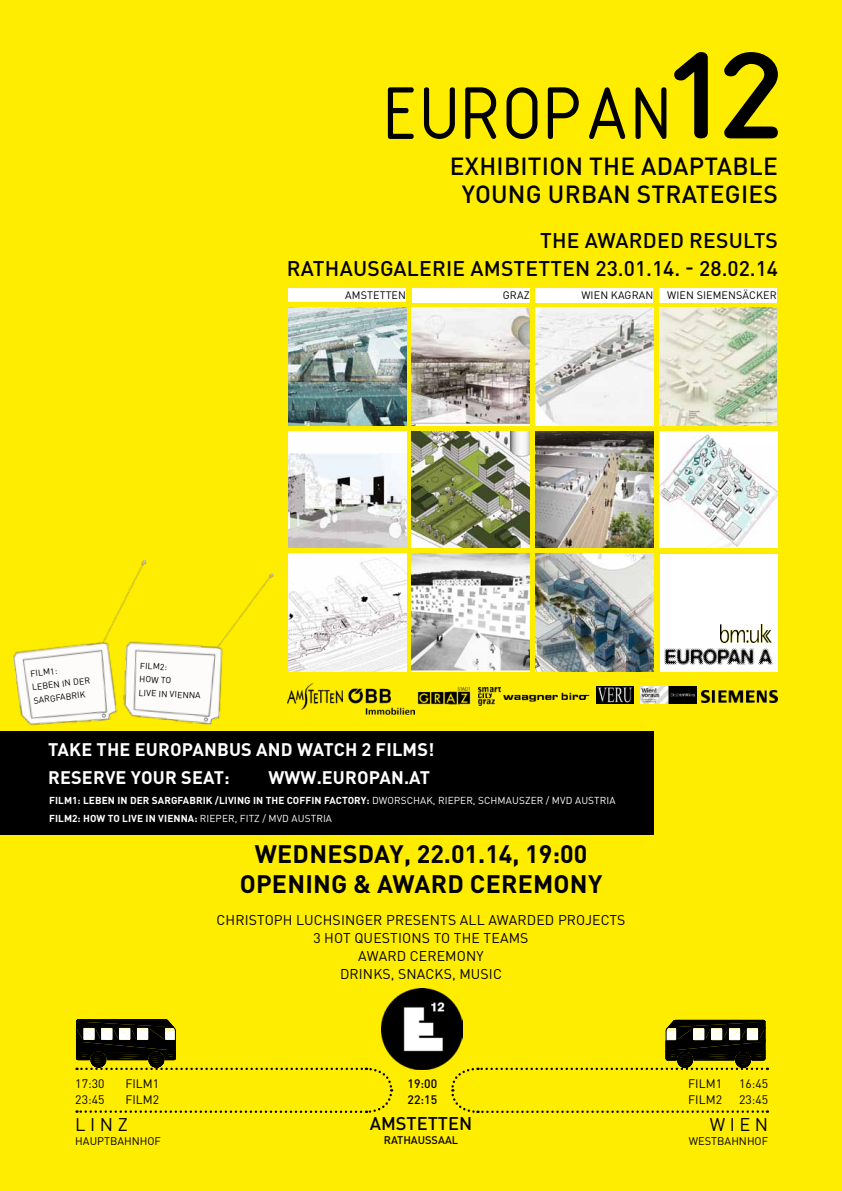
<style>
.page{position:relative;width:842px;height:1191px;background:#ffed00}
.page>*{position:absolute;margin:0;border:0;box-sizing:border-box;transform-origin:0 0}
.t1{font:80px "ISOCPEUR";color:#000}
.t2{font:700 25px/30px "DINOT";letter-spacing:.01em;color:#000}
.t3{font:500 24.5px/28px "DINOT";letter-spacing:.01em;color:#000}
.t4{font:500 21px "DINOT";color:#000}
.t5{font:500 18.2px "DINOT";color:#000}
.t6{font:18.2px "DINOT";color:#000}
.t7{font:700 18px "DINOT";letter-spacing:.01em;color:#fff}
.t8{font:14px/18px "DINOT";letter-spacing:.01em;color:#000;text-align:center}
.t9{font:12.2px/16.1px "DINOT";color:#000}
.t10{font:500 12.2px/16.1px "DINOT";color:#000}
.t11{font:11px "DINOT";color:#000}
.t12{font:500 11px "DINOT";color:#000}
.t13{font:10.7px "DINOT";letter-spacing:.01em;color:#000}
.t14{font:700 10px "DINOT";letter-spacing:.01em;color:#fff}
.t15{font:10px "DINOT";letter-spacing:.01em;color:#fff}
.t16{font:8.7px/13.4px "DINOT";color:#000}
.s1{font-size:128.3px}
.s2{font-weight:400}
.s3{font-weight:700}
</style>
<div class="page">
<div style="left:660px;top:554px;width:118px;height:117px;background:#fff"></div>
<img style="left:13px;top:560px;width:134px;height:166px">
<img style="left:122px;top:566px;width:152px;height:160px">
<img style="left:383px;top:988px;width:78px;height:81px">
<img style="left:288px;top:307px;width:118px;height:119px">
<img style="left:412px;top:307px;width:118px;height:119px">
<img style="left:535px;top:307px;width:118px;height:119px">
<img style="left:659px;top:307px;width:118px;height:119px">
<img style="left:288px;top:431px;width:118px;height:116px">
<img style="left:412px;top:431px;width:118px;height:116px">
<img style="left:535px;top:431px;width:118px;height:116px">
<img style="left:659px;top:431px;width:118px;height:116px">
<img style="left:288px;top:553px;width:118px;height:118px">
<img style="left:412px;top:553px;width:118px;height:118px">
<img style="left:535px;top:553px;width:118px;height:118px">
<div style="left:723px;top:432px;width:54px;height:10px;background:#fff"></div>
<div style="left:288px;top:288px;width:118px;height:14px;background:#fff"></div>
<div style="left:412px;top:288px;width:118px;height:14px;background:#fff"></div>
<div style="left:535px;top:288px;width:118px;height:14px;background:#fff"></div>
<div style="left:659px;top:288px;width:118px;height:14px;background:#fff"></div>
<svg style="left:674px;top:52px;width:34px;height:87px"></svg>
<svg style="left:724px;top:52px;width:54px;height:87px"></svg>
<img style="left:720px;top:625px;width:51px;height:17px">
<img style="left:664px;top:648px;width:109px;height:17px">
<div style="left:0;top:731px;width:654px;height:104px;background:#000"></div>
<svg style="left:75px;top:1016px;width:319px;height:98px"></svg>
<svg style="left:450px;top:1016px;width:318px;height:97px"></svg>
<img style="left:417px;top:686px;width:54px;height:19px">
<img style="left:503px;top:692px;width:87px;height:11px">
<img style="left:479px;top:688px;width:21px;height:17px">
<img style="left:701px;top:690px;width:76px;height:12px">
<img style="left:287px;top:684px;width:56px;height:26px">
<img style="left:348px;top:689px;width:66px;height:25px">
<img style="left:640px;top:686px;width:57px;height:17px">
<img style="left:596px;top:686px;width:38px;height:18px">
<h1 class="t1" style="left:383px;top:62px;width:405px">EUROPAN<span class="s1">12</span></h1>
<h3 class="t3" style="left:450px;top:151px;width:155px">EXHIBITION THE</h3>
<h3 class="t3" style="left:462px;top:151px;width:301px;text-indent:179px">ADAPTABLE<br>YOUNG URBAN STRATE</h3>
<h3 class="t3" style="left:725px;top:179px;width:38px">GIES</h3>
<h3 class="t4" style="left:540px;top:226px;width:14px">THE</h3>
<h3 class="t4" style="left:585px;top:226px;width:118px">AWARDED RESULTS</h3>
<h3 class="t4" style="left:287px;top:254px;width:14px">RATHAUS</h3>
<h3 class="t4" style="left:380px;top:254px;width:28px">GALER</h3>
<h3 class="t4" style="left:446px;top:254px;width:39px">IE AMSTETTEN</h3>
<h3 class="t4" style="left:596px;top:254px;width:184px">23.01.14. - 28.02.14</h3>
<p class="t13" style="left:345px;top:288px;width:62px">AMSTETTEN</p>
<p class="t13" style="left:503px;top:288px;width:27px">GRAZ</p>
<p class="t13" style="left:581px;top:288px;width:74px">WIEN KAGRAN</p>
<p class="t13" style="left:667px;top:288px;width:111px">WIEN SIEMENSÄCKER</p>
<p class="t16" style="left:30px;top:667px;width:60px;rotate:-7deg">FILM1:<br>LEBEN IN DER<br>SARGFABRIK</p>
<p class="t16" style="left:140px;top:658px;width:64px;rotate:3deg">FILM2:<br>HOW TO<br>LIVE IN VIENNA</p>
<h3 class="t7" style="left:48px;top:737px;width:221px">TAKE THE EUROPAN BUS AND</h3>
<h3 class="t7" style="left:297px;top:737px;width:139px">WATCH 2 FILMS!</h3>
<h3 class="t7" style="left:48px;top:765px;width:24px">RESE</h3>
<h3 class="t7" style="left:93px;top:765px;width:138px">RVE YOUR SEAT:</h3>
<h3 class="t7" style="left:268px;top:765px;width:18px">WWW</h3>
<h3 class="t7" style="left:317px;top:765px;width:115px">.EUROPAN.AT</h3>
<p class="t14" style="left:49px;top:794px;width:511px">FILM1: LEBEN IN DER SARGFABRIK /LIVING IN THE COFFIN FACTORY: <span class="s2">DWORSCHAK, RIEPER, SCHMAUSZER / MVD</span></p>
<p class="t15" style="left:575px;top:794px;width:42px">AUSTRIA</p>
<p class="t14" style="left:49px;top:812px;width:126px">FILM2: HOW TO LIVE IN VIENNA</p>
<p class="t15" style="left:194px;top:812px;width:82px"><span class="s3">:</span> RIEPER, FITZ / MVD</p>
<p class="t15" style="left:292px;top:812px;width:42px">AUSTRIA</p>
<h2 class="t2" style="left:240px;top:837px;width:349px;text-indent:15px">WEDNESDAY, 22.01.14, 19:00<br>OPENING &amp; AWA</h2>
<h2 class="t2" style="left:431px;top:867px;width:156px">RD CEREMONY</h2>
<h3 class="t8" style="left:216px;top:910px;width:411px">CHRISTOPH LUCHSINGER PRESENTS ALL AWARDED PROJECTS<br>3 HOT QU ESTIONS TO THE TEAMS<br>AWARD CEREMONY<br>DRINKS, SNACKS, MUSIC</h3>
<p class="t9" style="left:75px;top:1074px;width:31px">17:30<br>23:45</p>
<p class="t9" style="left:739px;top:1074px;width:31px">16:45<br>23:45</p>
<p class="t10" style="left:408px;top:1074px;width:31px">19:00<br>22:15</p>
<p class="t9" style="left:125px;top:1074px;width:8px">FILM</p>
<p class="t9" style="left:153px;top:1074px;width:8px">1</p>
<p class="t9" style="left:125px;top:1090px;width:8px">FILM</p>
<p class="t9" style="left:153px;top:1090px;width:8px">2</p>
<p class="t9" style="left:688px;top:1074px;width:8px">FILM</p>
<p class="t9" style="left:716px;top:1074px;width:8px">1</p>
<p class="t9" style="left:688px;top:1090px;width:8px">FILM</p>
<p class="t9" style="left:716px;top:1090px;width:8px">2</p>
<h3 class="t6" style="left:75px;top:1111px;width:54px">LIN Z</h3>
<p class="t11" style="left:75px;top:1133px;width:37px">HAUPTBAHNHOF</p>
<h3 class="t5" style="left:370px;top:1111px;width:104px">AMSTETTEN</h3>
<p class="t12" style="left:384px;top:1132px;width:76px">RATHAUSSAAL</p>
<h3 class="t6" style="left:710px;top:1111px;width:56px">WIEN</h3>
<p class="t11" style="left:689px;top:1133px;width:9px">WESTBAHNHOF</p>
</div>
